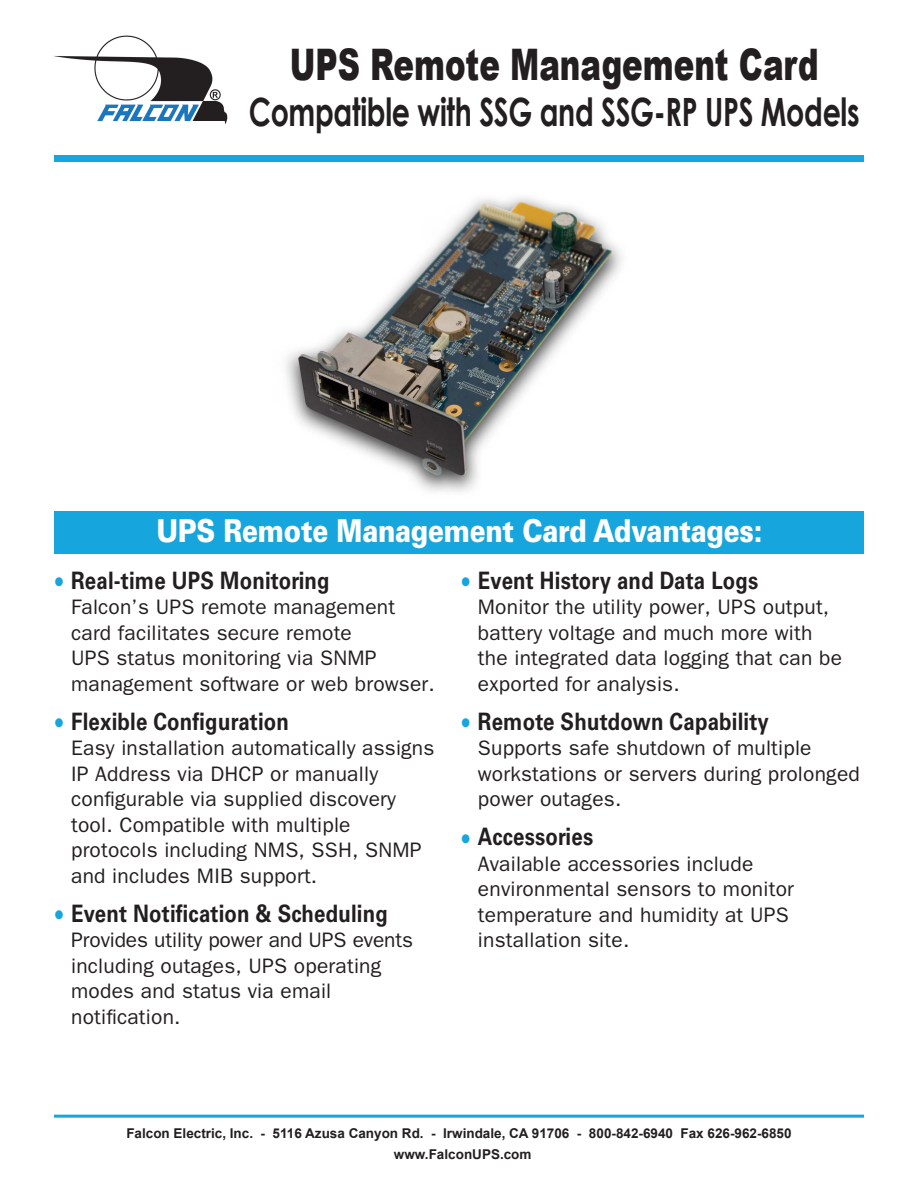
<style>
.page{position:relative;width:918px;height:1188px;background:#fff}
.page>*{position:absolute;margin:0;border:0;box-sizing:border-box;transform-origin:0 0}
.t1{font:900 43.5px "Arial";color:#231f20;scale:.71 1}
.t2{font:700 39px "Century Gothic";letter-spacing:-.01em;color:#231f20;scale:.73 1}
.t3{font:900 31.5px "Univers";letter-spacing:-.01em;color:#fff;scale:.83 1}
.t4{font:700 24px "Univers";letter-spacing:.01em;color:#231f20;scale:.85 1}
.t5{font:21px/25.5px "Franklin Gothic";letter-spacing:.01em;color:#231f20}
.t6{font:700 13.5px "Arial";color:#231f20}
.s1{font-family:"Gill Sans";font-weight:600;font-size:33px;color:#16a6dd}
</style>
<div class="page">
<div style="left:54px;top:155px;width:810px;height:7px;background:#16a6dd"></div>
<img style="left:54px;top:35px;width:174px;height:89px">
<div style="left:54px;top:511px;width:810px;height:43px;background:#16a6dd"></div>
<hr style="left:54px;top:1115px;width:810px;height:3px;background:#16a6dd">
<img style="left:285px;top:197px;width:337px;height:295px">
<p class="t1" style="left:290px;top:33px;width:747px">UPS Remote Management Card</p>
<p class="t2" style="left:249px;top:87px;width:838px">Compatible with SSG and SSG-RP UPS Models</p>
<p class="t3" style="left:156px;top:511px;width:732px">UPS Remote Management Card Advantages:</p>
<p class="t4" style="left:54px;top:566px;width:326px"><span class="s1">•</span> Real-time UPS Monitoring</p>
<p class="t5" style="left:71px;top:595px;width:365px">Falcon’s UPS remote management card facilitates secure remote<br>UPS status monitoring via SNMP management software or web browser.</p>
<p class="t4" style="left:54px;top:707px;width:278px"><span class="s1">•</span> Flexible Configuration</p>
<p class="t5" style="left:71px;top:736px;width:365px">Easy installation automatically assigns IP Address via DHCP or manually configurable via supplied discovery tool. Compatible with multiple protocols including NMS, SSH, SNMP and includes MIB support.</p>
<p class="t4" style="left:54px;top:899px;width:394px"><span class="s1">•</span> Event Notification &amp; Scheduling</p>
<p class="t5" style="left:71px;top:928px;width:343px">Provides utility power and UPS events including outages, UPS operating modes and status via email notification.</p>
<p class="t4" style="left:461px;top:566px;width:352px"><span class="s1">•</span> Event History and Data Logs</p>
<p class="t5" style="left:478px;top:595px;width:366px">Monitor the utility power, UPS output, battery voltage and much more with the integrated data logging that can be exported for analysis.</p>
<p class="t4" style="left:461px;top:707px;width:364px"><span class="s1">•</span> Remote Shutdown Capability</p>
<p class="t5" style="left:478px;top:736px;width:383px">Supports safe shutdown of multiple workstations or servers during prolonged power outages.</p>
<p class="t4" style="left:461px;top:823px;width:157px"><span class="s1">•</span> Accessories</p>
<p class="t5" style="left:478px;top:851px;width:318px">Available accessories include environmental sensors to monitor temperature and humidity at UPS installation site.</p>
<p class="t6" style="left:126px;top:1125px;width:667px">Falcon Electric, Inc. - 5116 Azusa Canyon Rd. - Irwindale, CA 91706 - 800-842-6940 Fax 626-962-6850</p>
<p class="t6" style="left:394px;top:1146px;width:139px">www.FalconUPS.com</p>
</div>
